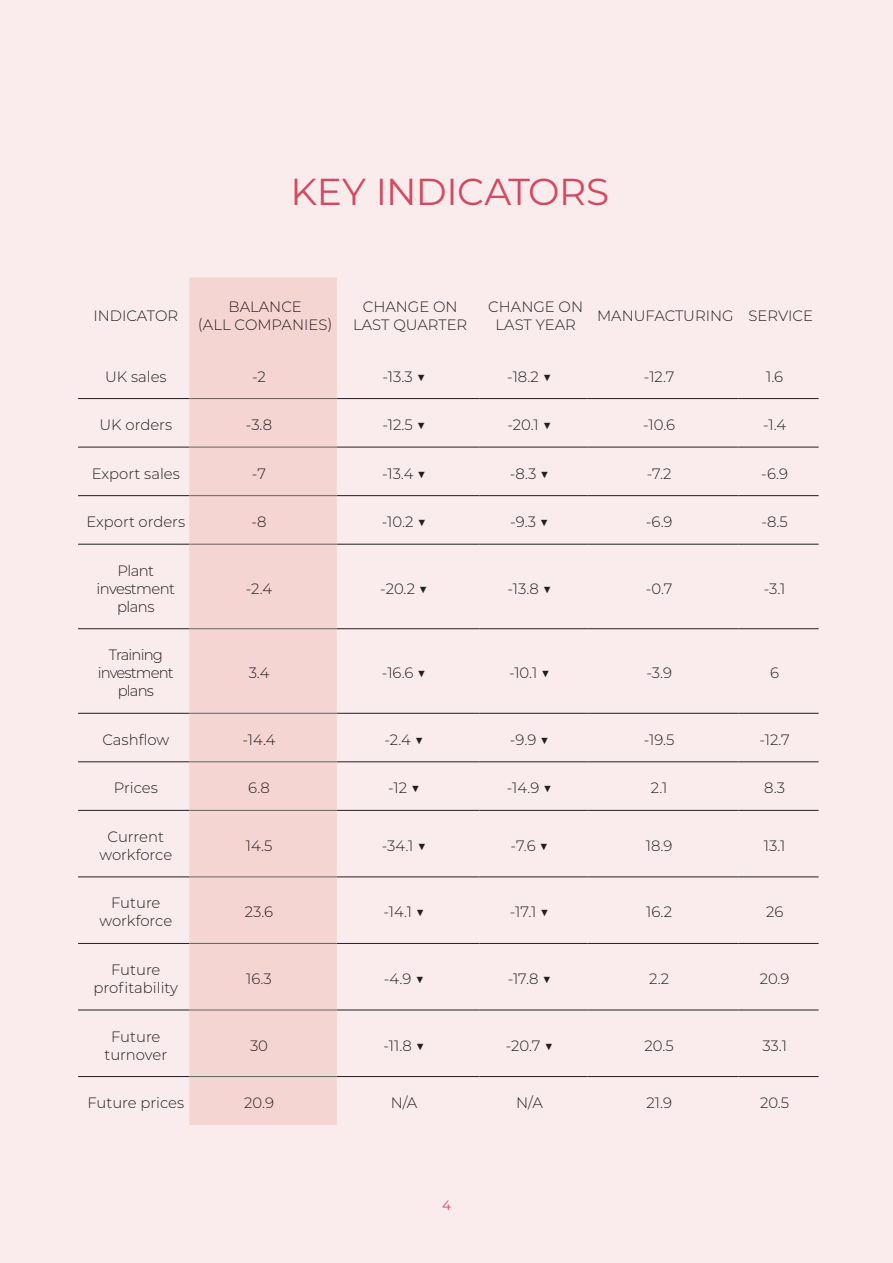
<style>
.page{position:relative;width:893px;height:1263px;background:#faebed}
.page>*{position:absolute;margin:0;border:0;box-sizing:border-box;transform-origin:0 0}
.Heading_Smaller_5_Li{font:37.5px "Montserrat";letter-spacing:-.015em;color:#d5495f}
.t1{font:300 15px/18px "Montserrat";color:#231f20;text-align:center}
.t2{font:300 15px/18px "Montserrat";letter-spacing:-.06em;color:#231f20;text-align:center}
.t3{font:300 15px/18px "Montserrat";letter-spacing:-.04em;color:#231f20;text-align:center}
.t4{font:13.5px "Montserrat";color:#d5495f}
</style>
<div class="page">
<div style="left:189px;top:277px;width:148px;height:848px;background:#f5d5d2"></div>
<hr style="left:78px;top:398px;width:111px;height:1px;background:#231f20">
<hr style="left:337px;top:398px;width:142px;height:1px;background:#231f20">
<hr style="left:479px;top:398px;width:109px;height:1px;background:#231f20">
<hr style="left:588px;top:398px;width:151px;height:1px;background:#231f20">
<hr style="left:739px;top:398px;width:80px;height:1px;background:#231f20">
<hr style="left:78px;top:447px;width:111px;height:1px;background:#231f20">
<hr style="left:337px;top:447px;width:142px;height:1px;background:#231f20">
<hr style="left:479px;top:447px;width:109px;height:1px;background:#231f20">
<hr style="left:588px;top:447px;width:151px;height:1px;background:#231f20">
<hr style="left:739px;top:447px;width:80px;height:1px;background:#231f20">
<hr style="left:78px;top:495px;width:111px;height:1px;background:#231f20">
<hr style="left:337px;top:495px;width:142px;height:1px;background:#231f20">
<hr style="left:479px;top:495px;width:109px;height:1px;background:#231f20">
<hr style="left:588px;top:495px;width:151px;height:1px;background:#231f20">
<hr style="left:739px;top:495px;width:80px;height:1px;background:#231f20">
<hr style="left:78px;top:544px;width:111px;height:1px;background:#231f20">
<hr style="left:337px;top:544px;width:142px;height:1px;background:#231f20">
<hr style="left:479px;top:544px;width:109px;height:1px;background:#231f20">
<hr style="left:588px;top:544px;width:151px;height:1px;background:#231f20">
<hr style="left:739px;top:544px;width:80px;height:1px;background:#231f20">
<hr style="left:78px;top:628px;width:111px;height:1px;background:#231f20">
<hr style="left:337px;top:628px;width:142px;height:1px;background:#231f20">
<hr style="left:479px;top:628px;width:109px;height:1px;background:#231f20">
<hr style="left:588px;top:628px;width:151px;height:1px;background:#231f20">
<hr style="left:739px;top:628px;width:80px;height:1px;background:#231f20">
<hr style="left:78px;top:713px;width:111px;height:1px;background:#231f20">
<hr style="left:337px;top:713px;width:142px;height:1px;background:#231f20">
<hr style="left:479px;top:713px;width:109px;height:1px;background:#231f20">
<hr style="left:588px;top:713px;width:151px;height:1px;background:#231f20">
<hr style="left:739px;top:713px;width:80px;height:1px;background:#231f20">
<hr style="left:78px;top:761px;width:111px;height:1px;background:#231f20">
<hr style="left:337px;top:761px;width:142px;height:1px;background:#231f20">
<hr style="left:479px;top:761px;width:109px;height:1px;background:#231f20">
<hr style="left:588px;top:761px;width:151px;height:1px;background:#231f20">
<hr style="left:739px;top:761px;width:80px;height:1px;background:#231f20">
<hr style="left:78px;top:810px;width:111px;height:1px;background:#231f20">
<hr style="left:337px;top:810px;width:142px;height:1px;background:#231f20">
<hr style="left:479px;top:810px;width:109px;height:1px;background:#231f20">
<hr style="left:588px;top:810px;width:151px;height:1px;background:#231f20">
<hr style="left:739px;top:810px;width:80px;height:1px;background:#231f20">
<hr style="left:78px;top:876px;width:111px;height:1px;background:#231f20">
<hr style="left:337px;top:876px;width:142px;height:1px;background:#231f20">
<hr style="left:479px;top:876px;width:109px;height:1px;background:#231f20">
<hr style="left:588px;top:876px;width:151px;height:1px;background:#231f20">
<hr style="left:739px;top:876px;width:80px;height:1px;background:#231f20">
<hr style="left:78px;top:943px;width:111px;height:1px;background:#231f20">
<hr style="left:337px;top:943px;width:142px;height:1px;background:#231f20">
<hr style="left:479px;top:943px;width:109px;height:1px;background:#231f20">
<hr style="left:588px;top:943px;width:151px;height:1px;background:#231f20">
<hr style="left:739px;top:943px;width:80px;height:1px;background:#231f20">
<hr style="left:189px;top:398px;width:148px;height:1px;background:#636366">
<hr style="left:189px;top:447px;width:148px;height:1px;background:#636366">
<hr style="left:189px;top:495px;width:148px;height:1px;background:#636366">
<hr style="left:189px;top:544px;width:148px;height:1px;background:#636366">
<hr style="left:189px;top:628px;width:148px;height:1px;background:#636366">
<hr style="left:189px;top:713px;width:148px;height:1px;background:#636366">
<hr style="left:189px;top:761px;width:148px;height:1px;background:#636366">
<hr style="left:189px;top:810px;width:148px;height:1px;background:#636366">
<hr style="left:189px;top:876px;width:148px;height:1px;background:#636366">
<hr style="left:189px;top:943px;width:148px;height:1px;background:#636366">
<hr style="left:78px;top:1009px;width:111px;height:1px;background:#231f20">
<hr style="left:337px;top:1009px;width:142px;height:1px;background:#231f20">
<hr style="left:479px;top:1009px;width:109px;height:1px;background:#231f20">
<hr style="left:588px;top:1009px;width:151px;height:1px;background:#231f20">
<hr style="left:739px;top:1009px;width:80px;height:1px;background:#231f20">
<hr style="left:78px;top:1076px;width:111px;height:1px;background:#231f20">
<hr style="left:337px;top:1076px;width:142px;height:1px;background:#231f20">
<hr style="left:479px;top:1076px;width:109px;height:1px;background:#231f20">
<hr style="left:588px;top:1076px;width:151px;height:1px;background:#231f20">
<hr style="left:739px;top:1076px;width:80px;height:1px;background:#231f20">
<hr style="left:189px;top:1009px;width:148px;height:1px;background:#636366">
<hr style="left:189px;top:1076px;width:148px;height:1px;background:#636366">
<p class="Heading_Smaller_5_Li" style="left:291px;top:166px;width:320px">KEY INDICATORS</p>
<p class="t1" style="left:93px;top:306px;width:86px">INDICATOR</p>
<p class="t1" style="left:198px;top:297px;width:136px">BALANCE<br>(ALL COMPANIES)</p>
<p class="t1" style="left:353px;top:297px;width:116px">CHANGE ON<br>LAST QUARTER</p>
<p class="t1" style="left:488px;top:297px;width:96px">CHANGE ON<br>LAST YEAR</p>
<p class="t1" style="left:597px;top:306px;width:138px">MANUFACTURING</p>
<p class="t1" style="left:748px;top:306px;width:66px">SERVICE</p>
<p class="t1" style="left:105px;top:367px;width:63px">UK sales</p>
<p class="t1" style="left:252px;top:367px;width:15px">-2</p>
<p class="t1" style="left:383px;top:367px;width:45px">-13.3 ▼</p>
<p class="t1" style="left:507px;top:367px;width:46px">-18.2 ▼</p>
<p class="t1" style="left:644px;top:367px;width:32px">-12.7</p>
<p class="t1" style="left:766px;top:367px;width:18px">1.6</p>
<p class="t1" style="left:100px;top:415px;width:74px">UK orders</p>
<p class="t1" style="left:246px;top:415px;width:28px">-3.8</p>
<p class="t1" style="left:382px;top:415px;width:45px">-12.5 ▼</p>
<p class="t1" style="left:507px;top:415px;width:46px">-20.1 ▼</p>
<p class="t1" style="left:643px;top:415px;width:33px">-10.6</p>
<p class="t1" style="left:763px;top:415px;width:25px">-1.4</p>
<p class="t1" style="left:92px;top:464px;width:89px">Export sales</p>
<p class="t1" style="left:252px;top:464px;width:16px">-7</p>
<p class="t1" style="left:382px;top:464px;width:46px">-13.4 ▼</p>
<p class="t1" style="left:510px;top:464px;width:41px">-8.3 ▼</p>
<p class="t1" style="left:647px;top:464px;width:26px">-7.2</p>
<p class="t1" style="left:761px;top:464px;width:28px">-6.9</p>
<p class="t1" style="left:87px;top:512px;width:100px">Export orders</p>
<p class="t1" style="left:252px;top:512px;width:17px">-8</p>
<p class="t1" style="left:382px;top:512px;width:46px">-10.2 ▼</p>
<p class="t1" style="left:510px;top:512px;width:40px">-9.3 ▼</p>
<p class="t1" style="left:646px;top:512px;width:28px">-6.9</p>
<p class="t1" style="left:761px;top:512px;width:28px">-8.5</p>
<p class="t3" style="left:97px;top:561px;width:80px">Plant investment plans</p>
<p class="t1" style="left:246px;top:579px;width:28px">-2.4</p>
<p class="t1" style="left:380px;top:579px;width:49px">-20.2 ▼</p>
<p class="t1" style="left:507px;top:579px;width:46px">-13.8 ▼</p>
<p class="t1" style="left:646px;top:579px;width:28px">-0.7</p>
<p class="t1" style="left:764px;top:579px;width:23px">-3.1</p>
<p class="t2" style="left:98px;top:645px;width:77px">Training investment plans</p>
<p class="t1" style="left:249px;top:663px;width:22px">3.4</p>
<p class="t1" style="left:382px;top:663px;width:46px">-16.6 ▼</p>
<p class="t1" style="left:509px;top:663px;width:43px">-10.1 ▼</p>
<p class="t1" style="left:646px;top:663px;width:27px">-3.9</p>
<p class="t1" style="left:770px;top:663px;width:10px">6</p>
<p class="t1" style="left:102px;top:730px;width:68px">Cashflow</p>
<p class="t1" style="left:242px;top:730px;width:35px">-14.4</p>
<p class="t1" style="left:384px;top:730px;width:41px">-2.4 ▼</p>
<p class="t1" style="left:510px;top:730px;width:41px">-9.9 ▼</p>
<p class="t1" style="left:644px;top:730px;width:32px">-19.5</p>
<p class="t1" style="left:759px;top:730px;width:32px">-12.7</p>
<p class="t1" style="left:114px;top:778px;width:45px">Prices</p>
<p class="t1" style="left:248px;top:778px;width:23px">6.8</p>
<p class="t1" style="left:388px;top:778px;width:33px">-12 ▼</p>
<p class="t1" style="left:507px;top:778px;width:47px">-14.9 ▼</p>
<p class="t1" style="left:651px;top:778px;width:18px">2.1</p>
<p class="t1" style="left:764px;top:778px;width:22px">8.3</p>
<p class="t1" style="left:99px;top:827px;width:74px">Current workforce</p>
<p class="t1" style="left:246px;top:836px;width:28px">14.5</p>
<p class="t1" style="left:382px;top:836px;width:46px">-34.1 ▼</p>
<p class="t1" style="left:511px;top:836px;width:39px">-7.6 ▼</p>
<p class="t1" style="left:646px;top:836px;width:28px">18.9</p>
<p class="t1" style="left:764px;top:836px;width:23px">13.1</p>
<p class="t1" style="left:99px;top:894px;width:74px">Future workforce</p>
<p class="t1" style="left:245px;top:903px;width:30px">23.6</p>
<p class="t1" style="left:383px;top:903px;width:43px">-14.1 ▼</p>
<p class="t1" style="left:510px;top:903px;width:41px">-17.1 ▼</p>
<p class="t1" style="left:646px;top:903px;width:27px">16.2</p>
<p class="t1" style="left:766px;top:903px;width:19px">26</p>
<p class="t1" style="left:94px;top:960px;width:86px">Future profitability</p>
<p class="t1" style="left:246px;top:969px;width:27px">16.3</p>
<p class="t1" style="left:384px;top:969px;width:42px">-4.9 ▼</p>
<p class="t1" style="left:508px;top:969px;width:45px">-17.8 ▼</p>
<p class="t1" style="left:649px;top:969px;width:21px">2.2</p>
<p class="t1" style="left:760px;top:969px;width:31px">20.9</p>
<p class="t1" style="left:104px;top:1027px;width:64px">Future turnover</p>
<p class="t1" style="left:250px;top:1036px;width:20px">30</p>
<p class="t1" style="left:383px;top:1036px;width:43px">-11.8 ▼</p>
<p class="t1" style="left:506px;top:1036px;width:49px">-20.7 ▼</p>
<p class="t1" style="left:645px;top:1036px;width:31px">20.5</p>
<p class="t1" style="left:762px;top:1036px;width:26px">33.1</p>
<p class="t1" style="left:87px;top:1093px;width:98px">Future prices</p>
<p class="t1" style="left:244px;top:1093px;width:31px">20.9</p>
<p class="t1" style="left:391px;top:1093px;width:28px">N/A</p>
<p class="t1" style="left:516px;top:1093px;width:28px">N/A</p>
<p class="t1" style="left:646px;top:1093px;width:27px">21.9</p>
<p class="t1" style="left:760px;top:1093px;width:31px">20.5</p>
<p class="t4" style="left:442px;top:1195px;width:10px">4</p>
</div>
